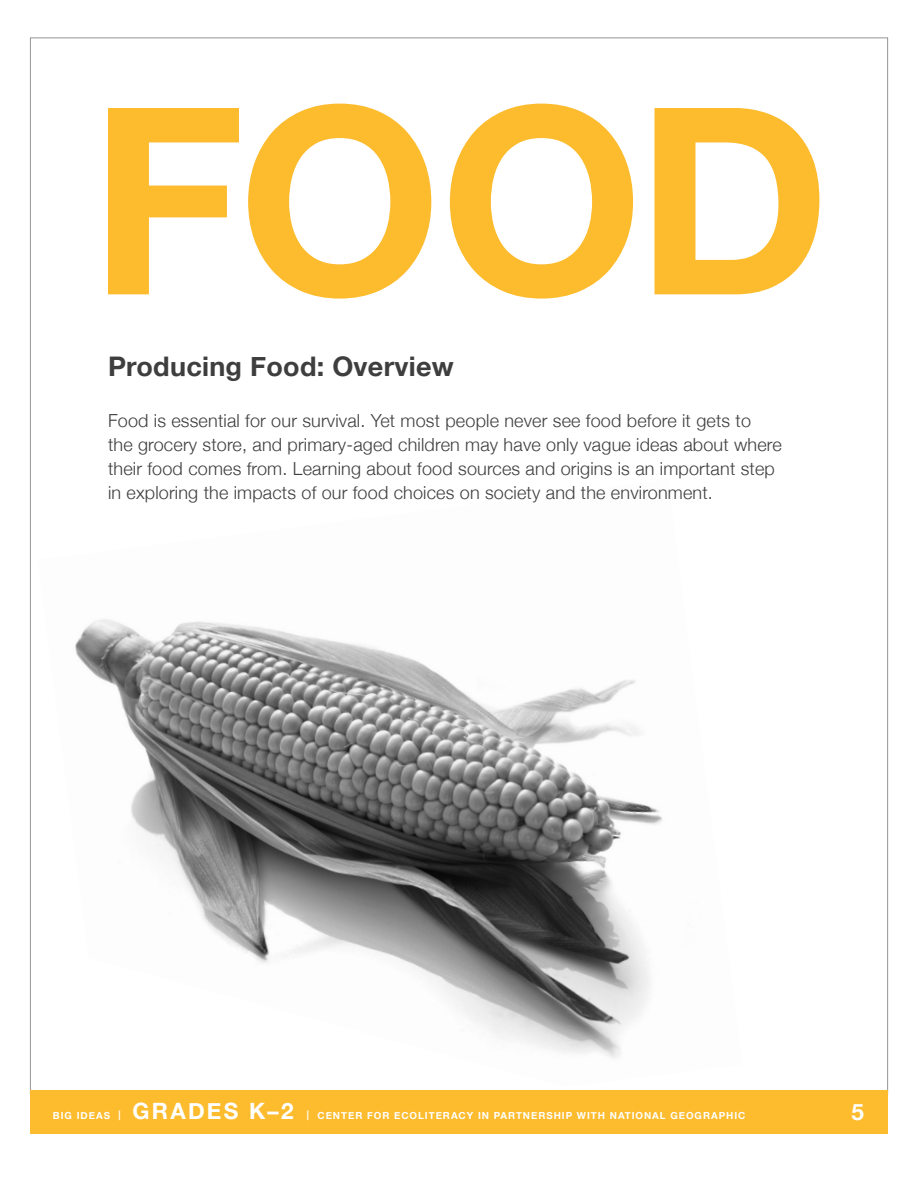
<style>
.page{position:relative;width:918px;height:1188px;background:#fff}
.page>*{position:absolute;margin:0;border:0;box-sizing:border-box;transform-origin:0 0}
.t1{font:700 261px "Helvetica Neue";color:#fdbb2e}
.h2_-_section{font:700 27px "Helvetica Neue";letter-spacing:.01em;color:#3e3e3f}
.t2{font:700 22.5px "Helvetica Neue";letter-spacing:.1em;color:#fff}
.body_text{font:300 18px/24px "Helvetica Neue";letter-spacing:.01em;color:#3e3e3f}
.t3{font:700 9.75px "Helvetica Neue";letter-spacing:.1em;color:#fff}
</style>
<div class="page">
<img style="left:75px;top:619px;width:588px;height:439px">
<div style="left:30px;top:1090px;width:858px;height:44px;background:#fdbb2e"></div>
<p class="t1" style="left:90px;top:-35px;width:741px">FOOD</p>
<p class="h2_-_section" style="left:108px;top:342px;width:347px">Producing Food: Overview</p>
<p class="body_text" style="left:108px;top:408px;width:675px">Food is essential for our survival. Yet most people never see food before it gets to<br>the grocery store, and primary-aged children may have only vague ideas about where their food comes from. Learning about food sources and origins is an important step in exploring the impacts of our food choices on society and the environment.</p>
<p class="t3" style="left:53px;top:1107px;width:69px">BIG IDEAS |</p>
<p class="t2" style="left:133px;top:1091px;width:163px">GRADES K–2</p>
<p class="t3" style="left:307px;top:1107px;width:440px">| CENTER FOR ECOLITERACY IN PARTNERSHIP WITH NATIONAL GEOGRAPHIC</p>
<p class="t2" style="left:851px;top:1092px;width:14px">5</p>
</div>
